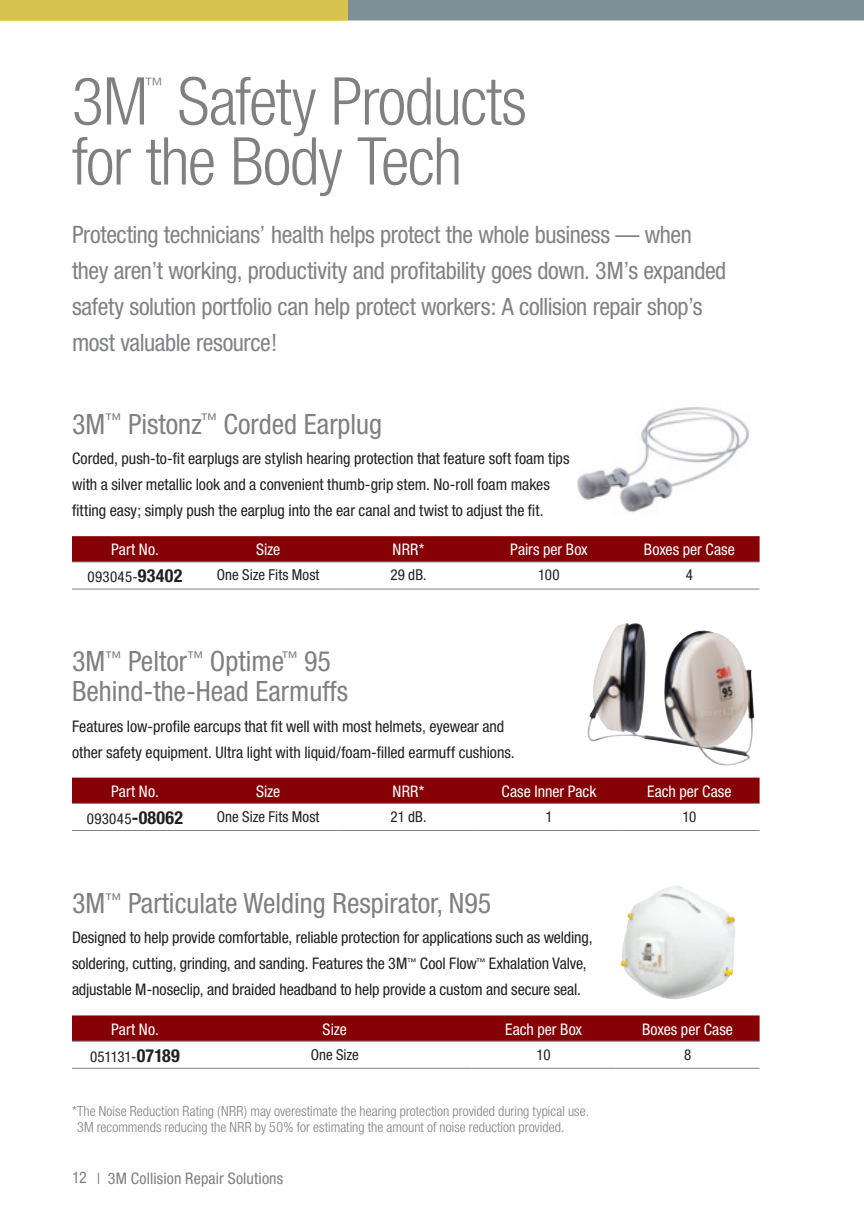
<style>
.page{position:relative;width:864px;height:1224px;background:#fff}
.page>*{position:absolute;margin:0;border:0;box-sizing:border-box;transform-origin:0 0}
.Page_Head{font:300 condensed 66px "Helvetica Neue";letter-spacing:-.02em;color:#808083}
.Body_Header{font:condensed 28px/29.6px "Helvetica Neue";color:#808083}
.Body_Copy{font:condensed 24px/36px "Helvetica Neue";letter-spacing:-.015em;color:#808285}
.Page_Head-2{font:300 18.6px "Helvetica Neue";color:#808083}
.Body_Copy-2{font:condensed 16px/26px "Helvetica Neue";letter-spacing:-.005em;color:#231f20}
.Table_header{font:condensed 16px "Helvetica Neue";color:#fff}
.t1{font:condensed 16px "Helvetica Neue";letter-spacing:.01em;color:#808083}
.Table_Body{font:condensed 15px "Helvetica Neue";letter-spacing:.005em;color:#231f20}
.Footnotes{font:300 condensed 14px/16px "Helvetica Neue";letter-spacing:.005em;color:#808083}
.s1{font-weight:300;font-stretch:normal}
.s2{font-weight:700;font-size:18px}
.s3{font-weight:300}
</style>
<div class="page">
<img style="left:577px;top:407px;width:173px;height:106px">
<svg style="left:72px;top:536px;width:688px;height:26px;background:#860509"></svg>
<hr style="left:72px;top:562px;width:126px;height:1px;background:#808083">
<hr style="left:198px;top:562px;width:140px;height:1px;background:#808083">
<hr style="left:338px;top:562px;width:141px;height:1px;background:#808083">
<hr style="left:479px;top:562px;width:140px;height:1px;background:#808083">
<hr style="left:619px;top:562px;width:141px;height:1px;background:#808083">
<hr style="left:72px;top:589px;width:126px;height:1px;background:#808083">
<hr style="left:198px;top:589px;width:140px;height:1px;background:#808083">
<hr style="left:338px;top:589px;width:141px;height:1px;background:#808083">
<hr style="left:479px;top:589px;width:140px;height:1px;background:#808083">
<hr style="left:619px;top:589px;width:141px;height:1px;background:#808083">
<div style="left:72px;top:778px;width:688px;height:25px;background:#860105"></div>
<hr style="left:72px;top:803px;width:126px;height:1px;background:#808083">
<hr style="left:198px;top:803px;width:140px;height:1px;background:#808083">
<hr style="left:338px;top:803px;width:141px;height:1px;background:#808083">
<hr style="left:479px;top:803px;width:140px;height:1px;background:#808083">
<hr style="left:619px;top:803px;width:141px;height:1px;background:#808083">
<hr style="left:72px;top:830px;width:126px;height:1px;background:#808083">
<hr style="left:198px;top:830px;width:140px;height:1px;background:#808083">
<hr style="left:338px;top:830px;width:141px;height:1px;background:#808083">
<hr style="left:479px;top:830px;width:140px;height:1px;background:#808083">
<hr style="left:619px;top:830px;width:141px;height:1px;background:#808083">
<img style="left:587px;top:623px;width:168px;height:143px">
<svg style="left:72px;top:1015px;width:688px;height:26px;background:#88060a"></svg>
<hr style="left:72px;top:1041px;width:126px;height:1px;background:#808083">
<hr style="left:198px;top:1041px;width:274px;height:1px;background:#808083">
<hr style="left:472px;top:1041px;width:144px;height:1px;background:#808083">
<hr style="left:616px;top:1041px;width:144px;height:1px;background:#808083">
<hr style="left:72px;top:1068px;width:126px;height:1px;background:#808083">
<hr style="left:198px;top:1068px;width:274px;height:1px;background:#808083">
<hr style="left:472px;top:1068px;width:144px;height:1px;background:#808083">
<hr style="left:616px;top:1068px;width:144px;height:1px;background:#808083">
<img style="left:621px;top:886px;width:54px;height:113px">
<div style="left:0;top:0;width:864px;height:21px;background:#7e9098"></div>
<hr style="left:0;top:20px;width:864px;height:1px;background:#fff">
<div style="left:0;top:0;width:348px;height:21px;background:#d6c34d"></div>
<p class="Page_Head" style="left:72px;top:63px;width:456px">3M Safety Products</p>
<p class="Page_Head-2" style="left:144px;top:73px;width:20px">™</p>
<p class="Page_Head" style="left:72px;top:123px;width:392px">for the Body Tech</p>
<p class="Body_Copy" style="left:72px;top:217px;width:656px">Protecting technicians<span class="s1">’</span> health helps protect the whole business — when they aren<span class="s1">’</span>t working, productivity and profitability goes down. 3M<span class="s1">’</span>s expanded safety solution portfolio can help protect workers: A collision repair shop<span class="s1">’</span>s most valuable resource!</p>
<p class="Body_Header" style="left:72px;top:409px;width:312px">3M<sup>™</sup> Pistonz<sup>™</sup> Corded Earplug</p>
<p class="Body_Copy-2" style="left:72px;top:445px;width:499px">Corded, push-to-fit earplugs are stylish hearing protection that feature soft foam tips with a silver metallic look and a convenient thumb-grip stem. No-roll foam makes fitting easy; simply push the earplug into the ear canal and twist to adjust the fit.</p>
<p class="Table_header" style="left:111px;top:540px;width:49px">Part No.</p>
<p class="Table_header" style="left:256px;top:540px;width:26px">Size</p>
<p class="Table_header" style="left:393px;top:540px;width:34px">NRR*</p>
<p class="Table_header" style="left:510px;top:540px;width:79px">Pairs per Box</p>
<p class="Table_header" style="left:644px;top:540px;width:92px">Boxes per Case</p>
<p class="Table_Body" style="left:88px;top:568px;width:96px">093045-<span class="s2">93402</span></p>
<p class="Table_Body" style="left:217px;top:566px;width:104px">One Size Fits Most</p>
<p class="Table_Body" style="left:390px;top:566px;width:38px">29 dB.</p>
<p class="Table_Body" style="left:538px;top:566px;width:23px">100</p>
<p class="Table_Body" style="left:686px;top:566px;width:9px">4</p>
<p class="Body_Header" style="left:72px;top:646px;width:278px">3M<sup>™</sup> Peltor<sup>™</sup> Optime<sup>™</sup> 95<br>Behind-the-Head Earmuffs</p>
<p class="Body_Copy-2" style="left:72px;top:713px;width:444px">Features low-profile earcups that fit well with most helmets, eyewear and other safety equipment. Ultra light with liquid/foam-filled earmuff cushions.</p>
<p class="Table_header" style="left:111px;top:782px;width:49px">Part No.</p>
<p class="Table_header" style="left:256px;top:782px;width:26px">Size</p>
<p class="Table_header" style="left:393px;top:782px;width:34px">NRR*</p>
<p class="Table_header" style="left:502px;top:782px;width:96px">Case Inner Pack</p>
<p class="Table_header" style="left:647px;top:782px;width:86px">Each per Case</p>
<p class="Table_Body" style="left:87px;top:810px;width:98px">093045<span class="s2">-08062</span></p>
<p class="Table_Body" style="left:217px;top:808px;width:104px">One Size Fits Most</p>
<p class="Table_Body" style="left:390px;top:808px;width:38px">21 dB.</p>
<p class="Table_Body" style="left:545px;top:808px;width:9px">1</p>
<p class="Table_Body" style="left:682px;top:808px;width:15px">10</p>
<p class="Body_Header" style="left:72px;top:888px;width:421px">3M<sup>™</sup> Particulate Welding Respirator, N95</p>
<p class="Body_Copy-2" style="left:72px;top:925px;width:522px">Designed to help provide comfortable, reliable protection for applications such as welding, soldering, cutting, grinding, and sanding. Features the 3M<sup>™</sup> Cool Flow<sup>™</sup> Exhalation Valve, adjustable M-noseclip, and braided headband to help provide a custom and secure seal.</p>
<p class="Table_header" style="left:111px;top:1020px;width:49px">Part No.</p>
<p class="Table_header" style="left:323px;top:1020px;width:26px">Size</p>
<p class="Table_header" style="left:505px;top:1020px;width:79px">Each per Box</p>
<p class="Table_header" style="left:642px;top:1020px;width:92px">Boxes per Case</p>
<p class="Table_Body" style="left:90px;top:1048px;width:91px">051131-<span class="s2">07189</span></p>
<p class="Table_Body" style="left:311px;top:1046px;width:50px">One Size</p>
<p class="Table_Body" style="left:537px;top:1046px;width:15px">10</p>
<p class="Table_Body" style="left:684px;top:1046px;width:9px">8</p>
<p class="Footnotes" style="left:77px;top:1103px;width:513px;text-indent:-5px">*The Noise Reduction Rating (NRR) may overestimate the hearing protection provided during typical use.<br>3M recommends reducing the NRR by 50% for estimating the amount of noise reduction provided.</p>
<p class="t1" style="left:72px;top:1169px;width:213px">12 <span class="s3">I</span> 3M Collision Repair Solutions</p>
</div>
